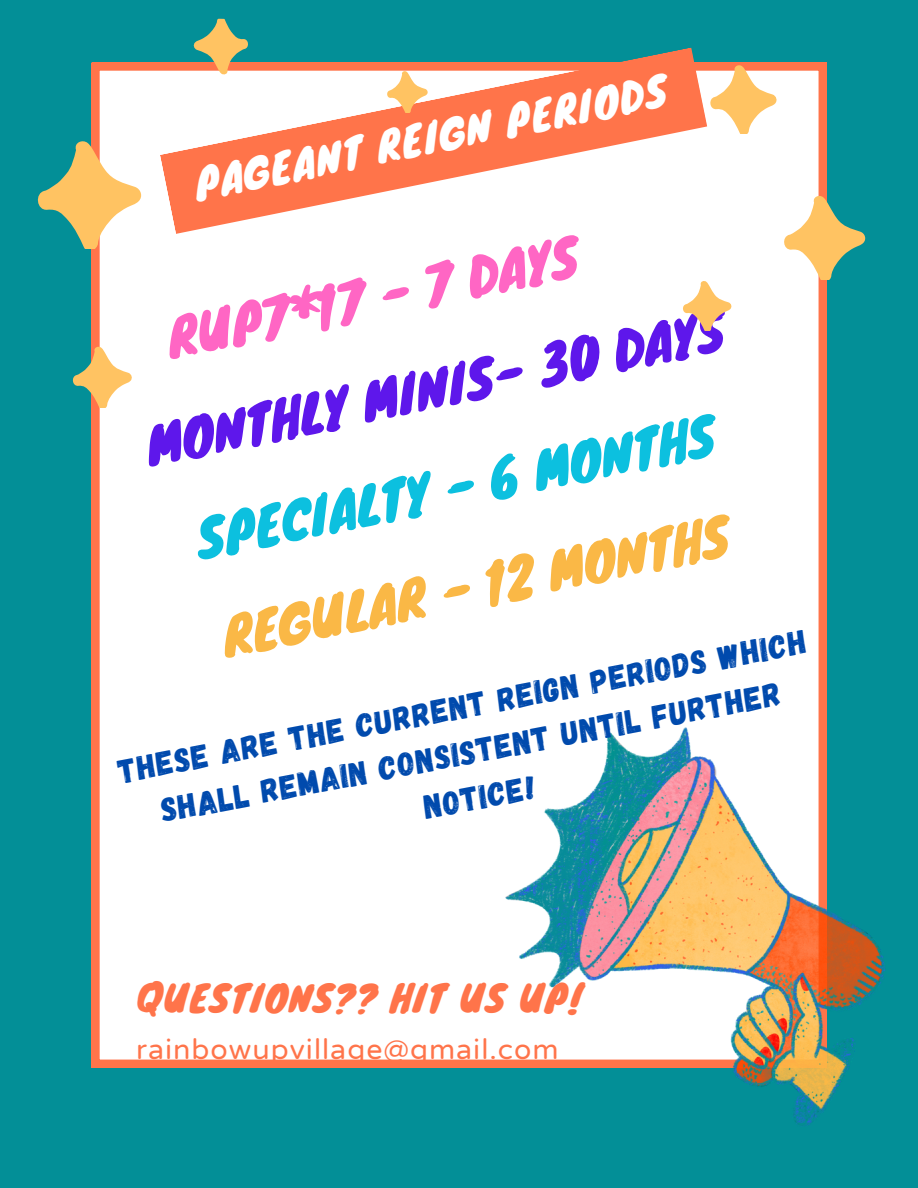
<style>
.page{position:relative;width:918px;height:1188px;background:#038f97}
.page>*{position:absolute;margin:0;border:0;box-sizing:border-box;transform-origin:0 0}
.t1{font:51px "Knewave";color:#5e17eb}
.t2{font:51px "Knewave";color:#0cc0df}
.t3{font:51px "Knewave";color:#fab846}
.t4{font:51px "Knewave";color:#ff66c4}
.t5{font:40.2px "Knewave";color:#fff}
.t6{font:36px "Knewave";letter-spacing:.035em;color:#ff744a}
.t7{font:33.3px/46px "Gagalin";color:#004aad;text-align:center}
.t8{font:28.5px "Varela Round";letter-spacing:.035em;color:#ff744a}
</style>
<div class="page">
<div style="left:92px;top:63px;width:734px;height:1004px;background:#fff"></div>
<img style="left:506px;top:728px;width:379px;height:398px">
<svg style="left:37px;top:138px;width:112px;height:110px"></svg>
<svg style="left:72px;top:344px;width:64px;height:63px"></svg>
<svg style="left:781px;top:193px;width:85px;height:87px"></svg>
<svg style="left:708px;top:63px;width:73px;height:71px;background:#ffd9ae"></svg>
<svg style="left:681px;top:279px;width:54px;height:52px;background:#ffe7c1"></svg>
<svg style="left:160px;top:47px;width:547px;height:187px;background:#edb5a2"></svg>
<svg style="left:386px;top:70px;width:45px;height:43px;background:#ffcfa1"></svg>
<svg style="left:189px;top:18px;width:61px;height:59px"></svg>
<p class="t5" style="left:188px;top:151px;width:482px;rotate:-11deg">PAGEANT REIGN PERIODS</p>
<h1 class="t4" style="left:159px;top:300px;width:420px;rotate:-12deg">RUP7*17 - 7 DAYS</h1>
<h1 class="t1" style="left:139px;top:409px;width:590px;rotate:-12deg">MONTHLY MINIS- 30 DAYS</h1>
<h1 class="t2" style="left:188px;top:501px;width:530px;rotate:-12deg">SPECIALTY - 6 MONTHS</h1>
<h1 class="t3" style="left:215px;top:599px;width:518px;rotate:-12deg">REGULAR - 12 MONTHS</h1>
<p class="t7" style="left:114px;top:749px;width:701px;rotate:-11deg">These are the current reign periods which shall remain consistent until further notice!</p>
<p class="t6" style="left:136px;top:969px;width:447px">QUESTIONS?? HIT US UP!</p>
<p class="t8" style="left:136px;top:1032px;width:424px">rainbowupvillage@gmail.com</p>
</div>
